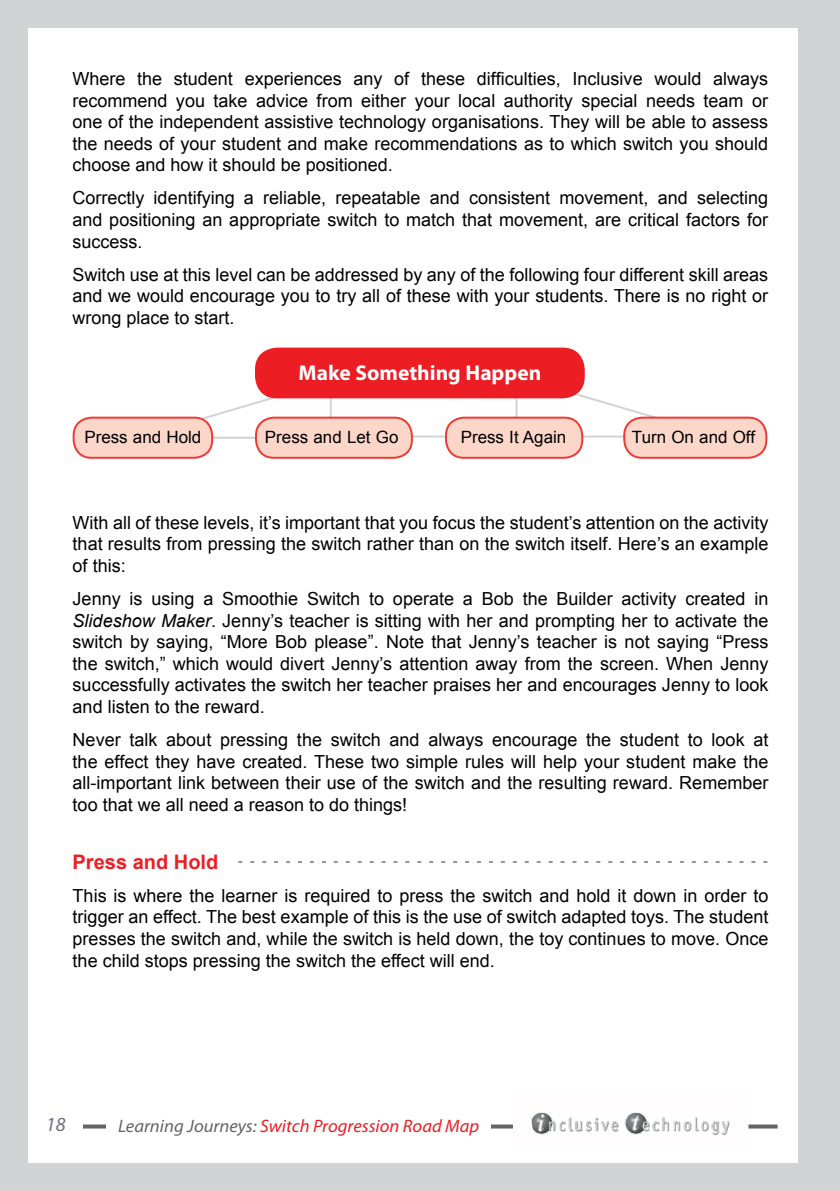
<style>
.page{position:relative;width:840px;height:1191px;background:#fff}
.page>*{position:absolute;margin:0;border:0;box-sizing:border-box;transform-origin:0 0}
.t1{font:700 21.4px "Myriad Pro";color:#fff}
.t2{font:700 20px "Arial";color:#ed1d24}
.t3{font:italic 20px "Myriad Pro";color:#746d7a}
.t4{font:18px/21.6px "Arial";color:#000;text-align:justify}
.t5{font:italic 18px "Myriad Pro";color:#ed1d24}
.t6{font:17px "Arial";color:#000}
.s1{font-style:italic}
.s2{color:#636466}
</style>
<div class="page">
<div style="left:0;top:0;width:839px;height:1191px;background:#d1d3d4"></div>
<div style="left:28px;top:28px;width:769px;height:1134px;background:#fff"></div>
<svg style="left:83px;top:1124px;width:23px;height:4px"></svg>
<img style="left:531px;top:1112px;width:199px;height:23px">
<svg style="left:491px;top:1124px;width:21px;height:4px"></svg>
<svg style="left:748px;top:1124px;width:29px;height:4px"></svg>
<svg style="left:202px;top:384px;width:112px;height:46px"></svg>
<svg style="left:547px;top:384px;width:106px;height:46px"></svg>
<hr style="left:515px;top:385px;width:2px;height:45px;background:#d1d3d4">
<hr style="left:329px;top:385px;width:2px;height:45px;background:#d1d3d4">
<hr style="left:172px;top:437px;width:100px;height:2px;background:#d1d3d4">
<hr style="left:380px;top:435px;width:120px;height:2px;background:#d1d3d4">
<hr style="left:563px;top:435px;width:123px;height:2px;background:#d1d3d4">
<div style="left:255px;top:347px;width:329px;height:51px;background:#ed1d24;border-radius:22px"></div>
<div style="left:256px;top:417px;width:155px;height:41px;background:#fcd6c8;border-radius:18px"></div>
<div style="left:255px;top:416px;width:157px;height:43px;border:2px solid #ef3b36;border-radius:18px"></div>
<div style="left:446px;top:417px;width:136px;height:41px;background:#fcd6c8;border-radius:18px"></div>
<div style="left:445px;top:416px;width:138px;height:43px;border:2px solid #ef3b36;border-radius:18px"></div>
<div style="left:624px;top:417px;width:142px;height:41px;background:#fcd6c8;border-radius:18px"></div>
<div style="left:623px;top:416px;width:144px;height:43px;border:2px solid #ef3b36;border-radius:18px"></div>
<div style="left:74px;top:417px;width:138px;height:41px;background:#fcd6c8;border-radius:18px"></div>
<div style="left:73px;top:416px;width:140px;height:43px;border:2px solid #ef3b36;border-radius:18px"></div>
<svg style="left:238px;top:861px;width:529px;height:2px"></svg>
<p class="t4" style="left:72px;top:68px;width:697px">Where the student experiences any of these difficulties, Inclusive would always recommend you take advice from either your local authority special needs team or one of the independent assistive technology organisations. They will be able to assess the needs of your student and make recommendations as to which switch you should choose and how it should be positioned.</p>
<p class="t4" style="left:72px;top:187px;width:697px">Correctly identifying a reliable, repeatable and consistent movement, and selecting and positioning an appropriate switch to match that movement, are critical factors for success.</p>
<p class="t4" style="left:72px;top:263px;width:697px">Switch use at this level can be addressed by any of the following four different skill areas and we would encourage you to try all of these with your students. There is no right or wrong place to start.</p>
<p class="t1" style="left:298px;top:358px;width:244px">Make Something Happen</p>
<p class="t6" style="left:84px;top:425px;width:118px">Press and Hold</p>
<p class="t6" style="left:265px;top:425px;width:135px">Press and Let Go</p>
<p class="t6" style="left:460px;top:425px;width:107px">Press It Again</p>
<p class="t6" style="left:631px;top:425px;width:124px">Turn On and Off</p>
<p class="t4" style="left:73px;top:512px;width:697px">With all of these levels, it’s important that you focus the student’s attention on the activity that results from pressing the switch rather than on the switch itself. Here’s an example of this:</p>
<p class="t4" style="left:73px;top:588px;width:697px">Jenny is using a Smoothie Switch to operate a Bob the Builder activity created in <span class="s1">Slideshow Maker</span>. Jenny’s teacher is sitting with her and prompting her to activate the switch by saying, “More Bob please”. Note that Jenny’s teacher is not saying “Press the switch,” which would divert Jenny’s attention away from the screen. When Jenny successfully activates the switch her teacher praises her and encourages Jenny to look and listen to the reward.</p>
<p class="t4" style="left:73px;top:729px;width:697px">Never talk about pressing the switch and always encourage the student to look at the effect they have created. These two simple rules will help your student make the all‑important link between their use of the switch and the resulting reward. Remember too that we all need a reason to do things!</p>
<p class="t2" style="left:73px;top:848px;width:147px">Press and Hold</p>
<p class="t4" style="left:73px;top:884px;width:697px">This is where the learner is required to press the switch and hold it down in order to trigger an effect. The best example of this is the use of switch adapted toys. The student presses the switch and, while the switch is held down, the toy continues to move. Once the child stops pressing the switch the effect will end.</p>
<p class="t3" style="left:46px;top:1112px;width:21px">18</p>
<p class="t5" style="left:118px;top:1114px;width:362px"><span class="s2">Learning Journeys:</span> Switch Progression Road Map</p>
</div>
